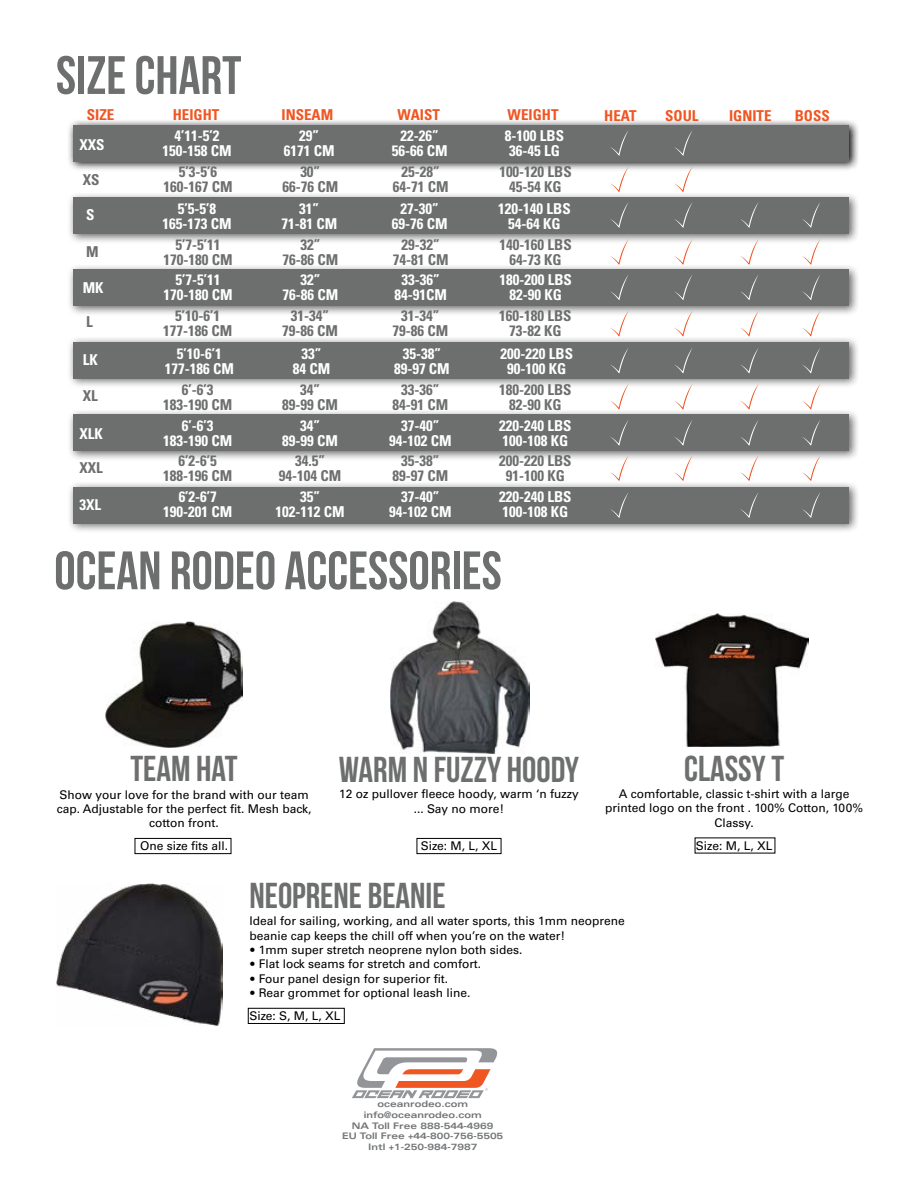
<style>
.page{position:relative;width:918px;height:1188px;background:#fff}
.page>*{position:absolute;margin:0;border:0;box-sizing:border-box;transform-origin:0 0}
.t1{font:54px "Bebas Neue";color:#6d6e6e}
.t2{font:36px "Bebas Neue";color:#6d6e6e}
.t3{font:700 condensed 15px/15px "Univers LT Std";color:#fff;text-align:center}
.t4{font:700 condensed 15px/15px "Univers LT Std";color:#6d6e6e;text-align:center}
.t5{font:700 condensed 15px "Univers LT Std";color:#f05622}
.t6{font:12px/14.4px "Univers LT Std";color:#000;text-align:center}
.t7{font:700 expanded 9px/10.8px "Univers LT Std";color:#727476;text-align:center}
</style>
<div class="page">
<svg style="left:352px;top:1048px;width:146px;height:50px"></svg>
<img style="left:391px;top:601px;width:139px;height:152px">
<svg style="left:68px;top:120px;width:791px;height:50px"></svg>
<div style="left:73px;top:125px;width:776px;height:36px;background:#6d6e6e"></div>
<div style="left:67px;top:192px;width:792px;height:53px;background:#000;opacity:.61"></div>
<div style="left:73px;top:197px;width:776px;height:37px;background:#6d6e6e"></div>
<div style="left:67px;top:264px;width:792px;height:53px;background:#000;opacity:.61"></div>
<div style="left:73px;top:270px;width:776px;height:36px;background:#6d6e6e"></div>
<div style="left:67px;top:336px;width:792px;height:53px;background:#000;opacity:.61"></div>
<div style="left:73px;top:342px;width:776px;height:36px;background:#6d6e6e"></div>
<div style="left:67px;top:409px;width:792px;height:53px;background:#000;opacity:.61"></div>
<div style="left:73px;top:415px;width:776px;height:36px;background:#6d6e6e"></div>
<div style="left:67px;top:481px;width:792px;height:53px;background:#000;opacity:.61"></div>
<div style="left:73px;top:487px;width:776px;height:36px;background:#6d6e6e"></div>
<svg style="left:610px;top:130px;width:19px;height:26px"></svg>
<svg style="left:610px;top:166px;width:19px;height:26px"></svg>
<svg style="left:610px;top:202px;width:19px;height:26px"></svg>
<svg style="left:610px;top:239px;width:19px;height:26px"></svg>
<svg style="left:610px;top:275px;width:18px;height:25px"></svg>
<svg style="left:610px;top:311px;width:19px;height:26px"></svg>
<svg style="left:611px;top:348px;width:18px;height:26px"></svg>
<svg style="left:610px;top:384px;width:19px;height:26px"></svg>
<svg style="left:610px;top:420px;width:19px;height:26px"></svg>
<svg style="left:610px;top:455px;width:19px;height:26px"></svg>
<svg style="left:610px;top:493px;width:18px;height:25px"></svg>
<svg style="left:674px;top:130px;width:19px;height:26px"></svg>
<svg style="left:674px;top:166px;width:19px;height:26px"></svg>
<svg style="left:674px;top:202px;width:19px;height:26px"></svg>
<svg style="left:674px;top:239px;width:19px;height:26px"></svg>
<svg style="left:674px;top:275px;width:18px;height:25px"></svg>
<svg style="left:674px;top:311px;width:19px;height:26px"></svg>
<svg style="left:675px;top:348px;width:17px;height:26px"></svg>
<svg style="left:674px;top:384px;width:19px;height:26px"></svg>
<svg style="left:674px;top:420px;width:19px;height:26px"></svg>
<svg style="left:674px;top:455px;width:19px;height:26px"></svg>
<svg style="left:740px;top:202px;width:19px;height:26px"></svg>
<svg style="left:740px;top:239px;width:19px;height:26px"></svg>
<svg style="left:740px;top:275px;width:18px;height:25px"></svg>
<svg style="left:740px;top:311px;width:19px;height:26px"></svg>
<svg style="left:741px;top:348px;width:18px;height:26px"></svg>
<svg style="left:740px;top:384px;width:19px;height:26px"></svg>
<svg style="left:741px;top:420px;width:18px;height:26px"></svg>
<svg style="left:740px;top:455px;width:19px;height:26px"></svg>
<svg style="left:740px;top:493px;width:18px;height:25px"></svg>
<svg style="left:802px;top:203px;width:18px;height:25px"></svg>
<svg style="left:802px;top:239px;width:18px;height:26px"></svg>
<svg style="left:802px;top:275px;width:18px;height:25px"></svg>
<svg style="left:802px;top:311px;width:18px;height:26px"></svg>
<svg style="left:803px;top:348px;width:17px;height:26px"></svg>
<svg style="left:802px;top:384px;width:18px;height:26px"></svg>
<svg style="left:802px;top:420px;width:18px;height:26px"></svg>
<svg style="left:802px;top:455px;width:18px;height:26px"></svg>
<svg style="left:802px;top:493px;width:18px;height:25px"></svg>
<img style="left:57px;top:883px;width:166px;height:142px">
<img style="left:106px;top:622px;width:137px;height:126px">
<img style="left:655px;top:613px;width:153px;height:134px">
<div style="left:417px;top:838px;width:84px;height:16px;border:1px solid #000"></div>
<div style="left:248px;top:1008px;width:97px;height:16px;border:1px solid #000"></div>
<div style="left:135px;top:838px;width:96px;height:16px;border:1px solid #000"></div>
<h1 class="t1" style="left:56px;top:46px;width:187px">SIZE CHART</h1>
<p class="t3" style="left:162px;top:128px;width:71px">4’11-5’2<br>150-158 CM</p>
<p class="t3" style="left:284px;top:128px;width:41px;text-align:right">29”<br>6171 CM</p>
<p class="t3" style="left:392px;top:128px;width:49px">22-26”<br>56-66 CM</p>
<p class="t3" style="left:505px;top:128px;width:61px;text-align:left">8-100 LBS<br>36-45 LG</p>
<p class="t5" style="left:87px;top:106px;width:29px">SIZE</p>
<p class="t5" style="left:173px;top:106px;width:48px">HEIGHT</p>
<p class="t5" style="left:282px;top:106px;width:51px">INSEAM</p>
<p class="t5" style="left:398px;top:106px;width:44px">WAIST</p>
<p class="t5" style="left:508px;top:106px;width:52px">WEIGHT</p>
<p class="t5" style="left:604px;top:107px;width:34px">HEAT</p>
<p class="t5" style="left:665px;top:107px;width:35px">SOUL</p>
<p class="t5" style="left:729px;top:107px;width:43px">IGNITE</p>
<p class="t5" style="left:795px;top:107px;width:37px">BOSS</p>
<p class="t3" style="left:79px;top:137px;width:27px">XXS</p>
<p class="t4" style="left:83px;top:172px;width:18px">XS</p>
<p class="t3" style="left:86px;top:208px;width:10px">S</p>
<p class="t4" style="left:86px;top:244px;width:12px">M</p>
<p class="t3" style="left:83px;top:280px;width:22px">MK</p>
<p class="t4" style="left:86px;top:314px;width:8px">L</p>
<p class="t3" style="left:83px;top:352px;width:16px">LK</p>
<p class="t4" style="left:83px;top:388px;width:15px">XL</p>
<p class="t3" style="left:79px;top:426px;width:25px">XLK</p>
<p class="t4" style="left:79px;top:460px;width:25px">XXL</p>
<p class="t3" style="left:79px;top:497px;width:23px">3XL</p>
<p class="t4" style="left:163px;top:164px;width:71px">5’3-5’6<br>160-167 CM</p>
<p class="t4" style="left:282px;top:164px;width:46px;text-align:left;text-indent:18px">30”<br>66-76 CM</p>
<p class="t4" style="left:393px;top:164px;width:49px">25-28”<br>64-71 CM</p>
<p class="t4" style="left:499px;top:164px;width:74px">100-120 LBS<br>45-54 KG</p>
<p class="t3" style="left:162px;top:201px;width:71px">5’5-5’8<br>165-173 CM</p>
<p class="t3" style="left:281px;top:201px;width:46px;text-align:left;text-indent:18px">31”<br>71-81 CM</p>
<p class="t3" style="left:392px;top:201px;width:49px">27-30”<br>69-76 CM</p>
<p class="t3" style="left:498px;top:201px;width:74px">120-140 LBS<br>54-64 KG</p>
<p class="t4" style="left:163px;top:237px;width:71px">5’7-5’11<br>170-180 CM</p>
<p class="t4" style="left:282px;top:237px;width:46px;text-align:left;text-indent:18px">32”<br>76-86 CM</p>
<p class="t4" style="left:393px;top:237px;width:49px">29-32”<br>74-81 CM</p>
<p class="t4" style="left:499px;top:237px;width:74px">140-160 LBS<br>64-73 KG</p>
<p class="t3" style="left:164px;top:272px;width:71px">5’7-5’11<br>170-180 CM</p>
<p class="t3" style="left:283px;top:272px;width:46px;text-align:left;text-indent:18px">32”<br>76-86 CM</p>
<p class="t3" style="left:395px;top:272px;width:54px">33-36”<br>84-91CM</p>
<p class="t3" style="left:499px;top:272px;width:74px">180-200 LBS<br>82-90 KG</p>
<p class="t4" style="left:163px;top:309px;width:71px">5’10-6’1<br>177-186 CM</p>
<p class="t4" style="left:282px;top:309px;width:49px">31-34”<br>79-86 CM</p>
<p class="t4" style="left:393px;top:309px;width:49px">31-34”<br>79-86 CM</p>
<p class="t4" style="left:499px;top:309px;width:74px">160-180 LBS<br>73-82 KG</p>
<p class="t3" style="left:165px;top:346px;width:71px">5’10-6’1<br>177-186 CM</p>
<p class="t3" style="left:293px;top:346px;width:30px">33”<br>84 CM</p>
<p class="t3" style="left:394px;top:346px;width:49px">35-38”<br>89-97 CM</p>
<p class="t3" style="left:501px;top:346px;width:74px">200-220 LBS<br>90-100 KG</p>
<p class="t4" style="left:163px;top:382px;width:59px;text-align:left;text-indent:19px">6’-6’3<br>183-190 CM</p>
<p class="t4" style="left:282px;top:382px;width:46px;text-align:left;text-indent:18px">34”<br>89-99 CM</p>
<p class="t4" style="left:393px;top:382px;width:49px">33-36”<br>84-91 CM</p>
<p class="t4" style="left:499px;top:382px;width:74px">180-200 LBS<br>82-90 KG</p>
<p class="t3" style="left:163px;top:418px;width:59px;text-align:left;text-indent:19px">6’-6’3<br>183-190 CM</p>
<p class="t3" style="left:282px;top:418px;width:46px;text-align:left;text-indent:18px">34”<br>89-99 CM</p>
<p class="t3" style="left:389px;top:418px;width:53px;text-align:right">37-40”<br>94-102 CM</p>
<p class="t3" style="left:499px;top:418px;width:74px;text-align:left">220-240 LBS<br>100-108 KG</p>
<p class="t4" style="left:163px;top:453px;width:71px">6’2-6’5<br>188-196 CM</p>
<p class="t4" style="left:279px;top:453px;width:53px;text-align:left;text-indent:16px">34.5”<br>94-104 CM</p>
<p class="t4" style="left:393px;top:453px;width:49px">35-38”<br>89-97 CM</p>
<p class="t4" style="left:499px;top:453px;width:74px">200-220 LBS<br>91-100 KG</p>
<p class="t3" style="left:163px;top:489px;width:59px;text-align:right">6’2-6’7<br>190-201 CM</p>
<p class="t3" style="left:276px;top:489px;width:59px;text-align:left;text-indent:25px">35”<br>102-112 CM</p>
<p class="t3" style="left:389px;top:489px;width:53px;text-align:right">37-40”<br>94-102 CM</p>
<p class="t3" style="left:499px;top:489px;width:74px;text-align:left">220-240 LBS<br>100-108 KG</p>
<h1 class="t1" style="left:54px;top:541px;width:449px">OCEAN RODEO ACCESSORIES</h1>
<h2 class="t2" style="left:130px;top:749px;width:109px">TEAM HAT</h2>
<p class="t6" style="left:57px;top:787px;width:256px">Show your love for the brand with our team cap. Adjustable for the perfect fit. Mesh back, cotton front.</p>
<p class="t6" style="left:140px;top:839px;width:90px">One size fits all.</p>
<h2 class="t2" style="left:339px;top:749px;width:242px">WARM N FUZZY HOODY</h2>
<p class="t6" style="left:339px;top:787px;width:241px">12 oz pullover fleece hoody, warm ‘n fuzzy ... Say no more!</p>
<p class="t6" style="left:421px;top:839px;width:78px">Size: M, L, XL</p>
<h2 class="t2" style="left:684px;top:749px;width:102px">CLASSY T</h2>
<p class="t6" style="left:605px;top:787px;width:259px">A comfortable, classic t-shirt with a large printed logo on the front . 100% Cotton, 100%<br>Classy.</p>
<p class="t6" style="left:696px;top:838px;width:78px">Size: M, L, XL</p>
<h2 class="t2" style="left:249px;top:876px;width:198px">NEOPRENE BEANIE</h2>
<p class="t6" style="left:249px;top:914px;width:377px">Ideal for sailing, working, and all water sports, this 1mm neoprene</p>
<p class="t6" style="left:249px;top:928px;width:317px">beanie cap keeps the chill off when you’re on the water!</p>
<p class="t6" style="left:259px;top:943px;width:265px">1mm super stretch neoprene nylon both sides.</p>
<p class="t6" style="left:259px;top:957px;width:224px">Flat lock seams for stretch and comfort.</p>
<p class="t6" style="left:259px;top:971px;width:191px">Four panel design for superior fit.</p>
<p class="t6" style="left:259px;top:986px;width:213px">Rear grommet for optional leash line.</p>
<p class="t6" style="left:249px;top:1009px;width:93px">Size: S, M, L, XL</p>
<p class="t7" style="left:342px;top:1098px;width:163px">oceanrodeo.com info@oceanrodeo.com<br>NA Toll Free 888-544-4969<br>EU Toll Free +44-800-756-5505<br>Intl +1-250-984-7987</p>
</div>
